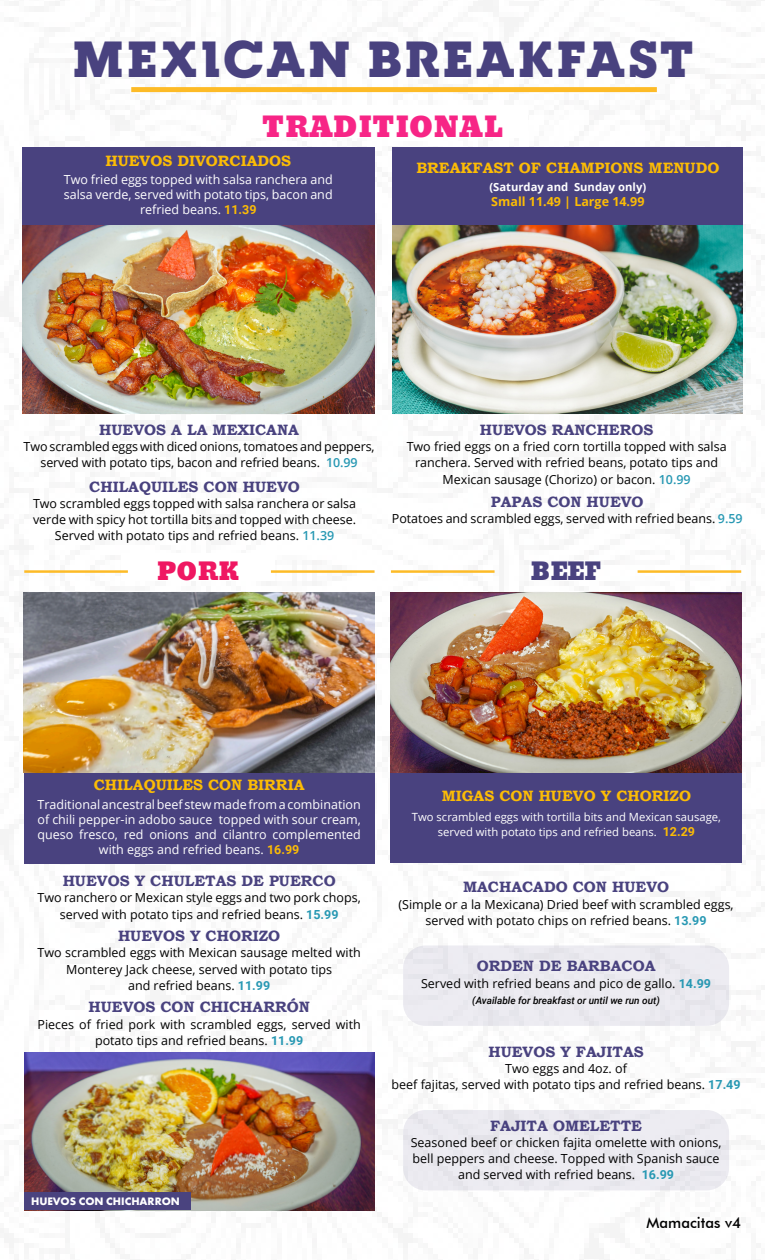
<style>
.page{position:relative;width:765px;height:1260px;background:#fff}
.page>*{position:absolute;margin:0;border:0;box-sizing:border-box;transform-origin:0 0}
.t1{font:900 50px "RNS Camelia";letter-spacing:.05em;color:#49427f}
.t2{font:27.5px "Bevan";letter-spacing:.02em;color:#f72586}
.t3{font:23.75px "Bevan";color:#ef1762}
.t4{font:23.75px "Bevan";color:#49427f}
.t5{font:700 15px "Bookman Old Style";color:#49427f}
.t6{font:700 15px "Bookman Old Style";color:#fcbc05}
.t7{font:500 15px "Futura BT";color:#000}
.t8{font:12.5px/16.2px "Open Sans";color:#000;text-align:center}
.t9{font:12.5px/15px "Open Sans";color:#fff;text-align:center}
.t10{font:700 12.5px "Open Sans";color:#fcbc05}
.t11{font:11.25px "Open Sans";color:#fff}
.t12{font:700 11.25px "Open Sans";color:#fff}
.t13{font:700 11.25px "Futura PT";color:#fff}
.t14{font:italic 500 10px "Roboto";color:#000}
.s1{font-family:"Roboto";font-weight:700;color:#fcbc05}
.s2{font-weight:600;color:#2798b3}
.s3{font-family:"Roboto";font-weight:700;color:#2798b3}
.s4{font-family:"Roboto";font-weight:700;font-size:12.5px;color:#fcbc05}
</style>
<div class="page">
<img style="left:0;top:0;width:765px;height:1260px">
<div style="left:403px;top:945px;width:326px;height:81px;background:#ecebf1;border-radius:23px"></div>
<div style="left:403px;top:1110px;width:326px;height:80px;background:#ecebf1;border-radius:23px"></div>
<div style="left:390px;top:593px;width:352px;height:270px;background:#49427f"></div>
<div style="left:392px;top:148px;width:350px;height:256px;background:#49427f"></div>
<div style="left:22px;top:148px;width:353px;height:241px;background:#49427f"></div>
<div style="left:24px;top:622px;width:351px;height:241px;background:#49427f"></div>
<div style="left:131px;top:87px;width:526px;height:5px;background:#fdbb27"></div>
<div style="left:121px;top:553px;width:154px;height:27px;background:#fff"></div>
<div style="left:237px;top:105px;width:291px;height:33px;background:#fff"></div>
<img style="left:392px;top:225px;width:350px;height:188px">
<img style="left:22px;top:225px;width:352px;height:188px">
<img style="left:24px;top:593px;width:350px;height:179px">
<img style="left:390px;top:593px;width:351px;height:179px">
<img style="left:24px;top:1052px;width:350px;height:158px">
<hr style="left:271px;top:570px;width:104px;height:3px;background:#fdbb27">
<hr style="left:638px;top:570px;width:103px;height:3px;background:#fdbb27">
<hr style="left:24px;top:570px;width:104px;height:3px;background:#fdbb27">
<hr style="left:391px;top:570px;width:104px;height:3px;background:#fdbb27">
<div style="left:24px;top:1193px;width:167px;height:17px;background:#4a437f"></div>
<p class="t1" style="left:72px;top:27px;width:623px">MEXICAN BREAKFAST</p>
<p class="t2" style="left:262px;top:111px;width:242px">TRADITIONAL</p>
<p class="t6" style="left:105px;top:150px;width:187px">HUEVOS DIVORCIADOS</p>
<p class="t9" style="left:64px;top:171px;width:270px">Two fried eggs topped with salsa ranchera and salsa verde, served with potato tips, bacon and refried beans. <span class="s1">11.39</span></p>
<p class="t6" style="left:416px;top:157px;width:304px">BREAKFAST OF CHAMPIONS MENUDO</p>
<p class="t12" style="left:489px;top:179px;width:158px">(Saturday and Sunday only)</p>
<p class="t10" style="left:491px;top:192px;width:155px">Small 11.49 | Large 14.99</p>
<p class="t5" style="left:99px;top:419px;width:201px">HUEVOS A LA MEXICANA</p>
<p class="t8" style="left:24px;top:438px;width:352px">Two scrambled eggs with diced onions, tomatoes and peppers, served with potato tips, bacon and refried beans. <span class="s2">10.99</span></p>
<p class="t5" style="left:89px;top:476px;width:212px">CHILAQUILES CON HUEVO</p>
<p class="t8" style="left:33px;top:495px;width:325px">Two scrambled eggs topped with salsa ranchera or salsa verde with spicy hot tortilla bits and topped with cheese.<br>Served with potato tips and refried beans. <span class="s2">11.39</span></p>
<p class="t3" style="left:157px;top:558px;width:84px">PORK</p>
<p class="t5" style="left:480px;top:419px;width:175px">HUEVOS RANCHEROS</p>
<p class="t8" style="left:407px;top:438px;width:321px">Two fried eggs on a fried corn tortilla topped with salsa</p>
<p class="t8" style="left:415px;top:454px;width:305px">ranchera. Served with refried beans, potato tips and</p>
<p class="t8" style="left:443px;top:471px;width:250px">Mexican sausage (Chorizo) or bacon. <span class="s2">10.99</span></p>
<p class="t5" style="left:491px;top:491px;width:154px">PAPAS CON HUEVO</p>
<p class="t8" style="left:392px;top:510px;width:352px">Potatoes and scrambled eggs, served with refried beans. <span class="s2">9.59</span></p>
<p class="t4" style="left:531px;top:558px;width:71px">BEEF</p>
<p class="t6" style="left:94px;top:774px;width:212px">CHILAQUILES CON BIRRIA</p>
<p class="t9" style="left:38px;top:796px;width:325px">Traditional ancestral beef stew made from a combination of chili pepper-in adobo sauce topped with sour cream, queso fresco, red onions and cilantro complemented with eggs and refried beans. <span class="s1">16.99</span></p>
<p class="t5" style="left:63px;top:870px;width:274px">HUEVOS Y CHULETAS DE PUERCO</p>
<p class="t8" style="left:38px;top:889px;width:325px">Two ranchero or Mexican style eggs and two pork chops, served with potato tips and refried beans. <span class="s3">15.99</span></p>
<p class="t5" style="left:118px;top:925px;width:164px">HUEVOS Y CHORIZO</p>
<p class="t8" style="left:38px;top:944px;width:325px">Two scrambled eggs with Mexican sausage melted with<br>Monterey Jack cheese, served with potato tips</p>
<p class="t8" style="left:128px;top:977px;width:144px">and refried beans. <span class="s3">11.99</span></p>
<p class="t5" style="left:88px;top:996px;width:223px">HUEVOS CON CHICHARRÓN</p>
<p class="t8" style="left:38px;top:1016px;width:325px">Pieces of fried pork with scrambled eggs, served with potato tips and refried beans. <span class="s3">11.99</span></p>
<p class="t13" style="left:31px;top:1194px;width:150px">HUEVOS CON CHICHARRON</p>
<p class="t6" style="left:442px;top:785px;width:251px">MIGAS CON HUEVO Y CHORIZO</p>
<p class="t11" style="left:412px;top:809px;width:311px">Two scrambled eggs with tortilla bits and Mexican sausage,</p>
<p class="t11" style="left:438px;top:824px;width:259px">served with potato tips and refried beans. <span class="s4">12.29</span></p>
<p class="t5" style="left:463px;top:876px;width:208px">MACHACADO CON HUEVO</p>
<p class="t8" style="left:399px;top:896px;width:337px">(Simple or a la Mexicana) Dried beef with scrambled eggs,</p>
<p class="t8" style="left:426px;top:912px;width:282px">served with potato chips on refried beans. <span class="s3">13.99</span></p>
<p class="t5" style="left:477px;top:955px;width:180px">ORDEN DE BARBACOA</p>
<p class="t8" style="left:421px;top:975px;width:292px">Served with refried beans and pico de gallo. <span class="s3">14.99</span></p>
<p class="t14" style="left:472px;top:993px;width:189px">(Available for breakfast or until we run out)</p>
<p class="t5" style="left:488px;top:1041px;width:157px">HUEVOS Y FAJITAS</p>
<p class="t8" style="left:505px;top:1060px;width:123px">Two eggs and 4oz. of</p>
<p class="t8" style="left:392px;top:1076px;width:351px">beef fajitas, served with potato tips and refried beans. <span class="s3">17.49</span></p>
<p class="t5" style="left:490px;top:1115px;width:154px">FAJITA OMELETTE</p>
<p class="t8" style="left:411px;top:1134px;width:312px">Seasoned beef or chicken fajita omelette with onions,</p>
<p class="t8" style="left:413px;top:1150px;width:309px">bell peppers and cheese. Topped with Spanish sauce</p>
<p class="t8" style="left:458px;top:1166px;width:217px">and served with refried beans. <span class="s3">16.99</span></p>
<p class="t7" style="left:647px;top:1214px;width:96px">Mamacitas v4</p>
</div>
